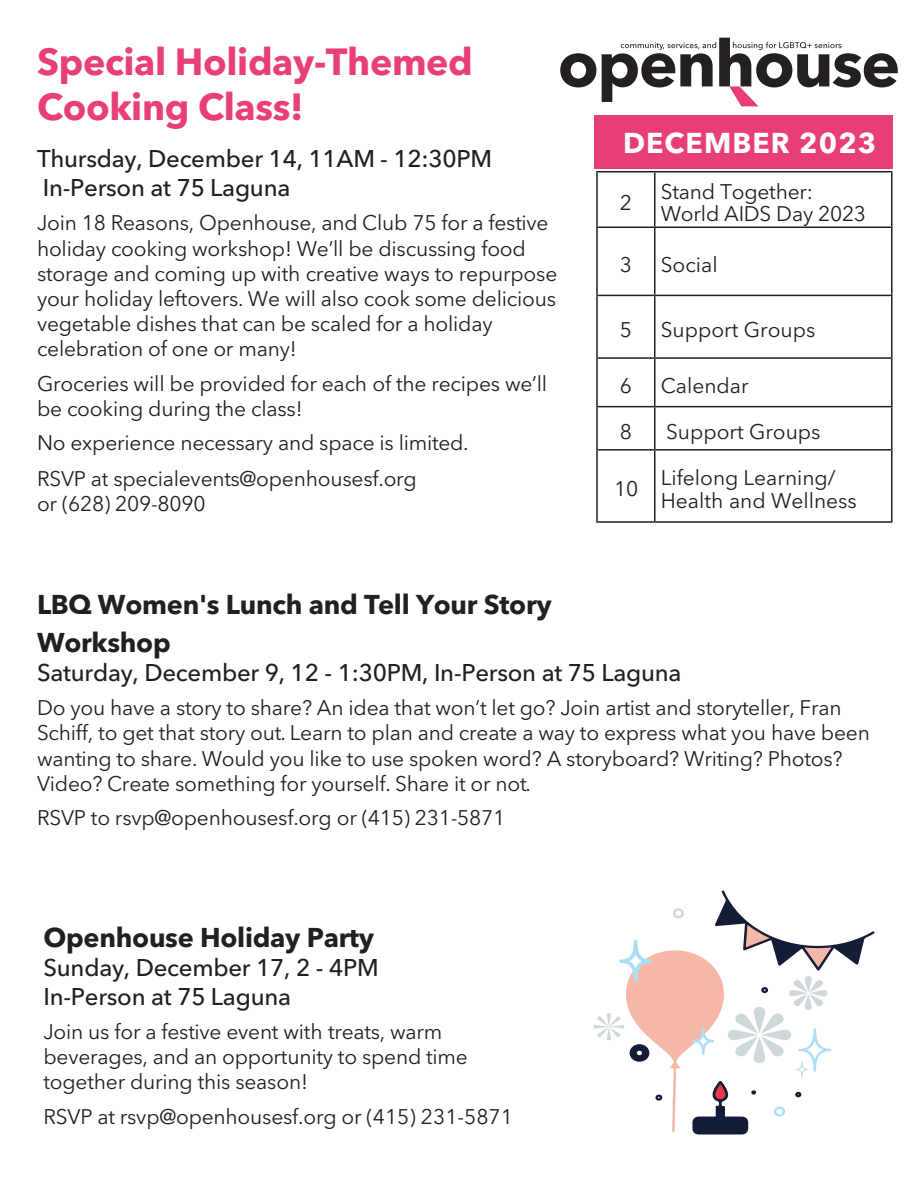
<style>
.page{position:relative;width:918px;height:1188px;background:#fff}
.page>*{position:absolute;margin:0;border:0;box-sizing:border-box;transform-origin:0 0}
.t1{font:700 37.5px/45px "Avenir Next LT Pro";letter-spacing:-.01em;color:#e93e7a}
.t2{font:700 28.5px "Avenir Next LT Pro";letter-spacing:.04em;color:#fff}
.t3{font:700 27px/37.8px "Avenir Next LT Pro";letter-spacing:-.01em;color:#231f20}
.t4{font:500 24px/28.8px "Avenir Next LT Pro";letter-spacing:-.01em;color:#231f20}
.t5{font:21px/25.2px "Avenir Next LT Pro";letter-spacing:-.01em;color:#231f20}
</style>
<div class="page">
<svg style="left:560px;top:53px;width:36px;height:34px"></svg>
<svg style="left:602px;top:38px;width:296px;height:68px"></svg>
<div style="left:595px;top:115px;width:298px;height:54px;background:#e73e7a"></div>
<hr style="left:596px;top:171px;width:59px;height:1px;background:#231f20">
<hr style="left:596px;top:172px;width:2px;height:54px;background:#231f20">
<hr style="left:655px;top:171px;width:238px;height:1px;background:#231f20">
<hr style="left:654px;top:172px;width:1px;height:54px;background:#231f20">
<hr style="left:891px;top:172px;width:2px;height:54px;background:#231f20">
<hr style="left:596px;top:226px;width:59px;height:2px;background:#231f20">
<hr style="left:596px;top:228px;width:2px;height:67px;background:#231f20">
<hr style="left:655px;top:226px;width:238px;height:2px;background:#231f20">
<hr style="left:654px;top:228px;width:1px;height:67px;background:#231f20">
<hr style="left:891px;top:228px;width:2px;height:67px;background:#231f20">
<hr style="left:596px;top:295px;width:59px;height:1px;background:#231f20">
<hr style="left:596px;top:296px;width:2px;height:61px;background:#231f20">
<hr style="left:655px;top:295px;width:238px;height:1px;background:#231f20">
<hr style="left:654px;top:296px;width:1px;height:61px;background:#231f20">
<hr style="left:891px;top:296px;width:2px;height:61px;background:#231f20">
<hr style="left:596px;top:357px;width:59px;height:2px;background:#231f20">
<hr style="left:596px;top:359px;width:2px;height:47px;background:#231f20">
<hr style="left:655px;top:357px;width:238px;height:2px;background:#231f20">
<hr style="left:654px;top:359px;width:1px;height:47px;background:#231f20">
<hr style="left:891px;top:359px;width:2px;height:47px;background:#231f20">
<hr style="left:596px;top:406px;width:59px;height:1px;background:#231f20">
<hr style="left:596px;top:407px;width:2px;height:42px;background:#231f20">
<hr style="left:655px;top:406px;width:238px;height:1px;background:#231f20">
<hr style="left:654px;top:407px;width:1px;height:42px;background:#231f20">
<hr style="left:891px;top:407px;width:2px;height:42px;background:#231f20">
<hr style="left:596px;top:449px;width:59px;height:2px;background:#231f20">
<hr style="left:596px;top:451px;width:2px;height:70px;background:#231f20">
<hr style="left:655px;top:449px;width:238px;height:2px;background:#231f20">
<hr style="left:654px;top:451px;width:1px;height:70px;background:#231f20">
<hr style="left:891px;top:451px;width:2px;height:70px;background:#231f20">
<hr style="left:596px;top:521px;width:59px;height:2px;background:#231f20">
<hr style="left:655px;top:521px;width:238px;height:2px;background:#231f20">
<svg style="left:594px;top:890px;width:281px;height:245px"></svg>
<h1 class="t1" style="left:37px;top:39px;width:437px">Special Holiday-Themed<br>Cooking Class!</h1>
<p class="t4" style="left:37px;top:144px;width:457px">Thursday, December 14, 11AM - 12:30PM<br>In-Person at 75 Laguna</p>
<p class="t5" style="left:37px;top:210px;width:522px">Join 18 Reasons, Openhouse, and Club 75 for a festive holiday cooking workshop! We’ll be discussing food storage and coming up with creative ways to repurpose your holiday leftovers. We will also cook some delicious vegetable dishes that can be scaled for a holiday celebration of one or many!</p>
<p class="t5" style="left:37px;top:370px;width:512px">Groceries will be provided for each of the recipes we’ll be cooking during the class!</p>
<p class="t5" style="left:37px;top:424px;width:433px;line-height:36px">No experience necessary and space is limited.<br>RSVP at specialevents@openhousesf.org</p>
<p class="t5" style="left:37px;top:491px;width:170px">or (628) 209-8090</p>
<h2 class="t2" style="left:623px;top:119px;width:255px">DECEMBER 2023</h2>
<p class="t5" style="left:620px;top:189px;width:14px">2</p>
<p class="t5" style="left:661px;top:179px;width:207px;line-height:22.5px">Stand Together:<br>World AIDS Day 2023</p>
<p class="t5" style="left:620px;top:251px;width:14px">3</p>
<p class="t5" style="left:661px;top:251px;width:58px">Social</p>
<p class="t5" style="left:620px;top:316px;width:14px">5</p>
<p class="t5" style="left:661px;top:316px;width:156px">Support Groups</p>
<p class="t5" style="left:620px;top:372px;width:14px">6</p>
<p class="t5" style="left:661px;top:372px;width:89px">Calendar</p>
<p class="t5" style="left:620px;top:418px;width:14px">8</p>
<p class="t5" style="left:666px;top:418px;width:156px">Support Groups</p>
<p class="t5" style="left:614px;top:476px;width:26px">10</p>
<p class="t5" style="left:661px;top:466px;width:198px;line-height:22.5px">Lifelong Learning/<br>Health and Wellness</p>
<p class="t3" style="left:37px;top:586px;width:516px">LBQ Women's Lunch and Tell Your Story<br>Workshop</p>
<p class="t4" style="left:37px;top:658px;width:646px">Saturday, December 9, 12 - 1:30PM, In-Person at 75 Laguna</p>
<p class="t5" style="left:37px;top:694px;width:834px">Do you have a story to share? An idea that won’t let go? Join artist and storyteller, Fran Schiff, to get that story out. Learn to plan and create a way to express what you have been wanting to share. Would you like to use spoken word? A storyboard? Writing? Photos?<br>Video? Create something for yourself. Share it or not.</p>
<p class="t5" style="left:37px;top:804px;width:470px">RSVP to rsvp@openhousesf.org or (415) 231-5871</p>
<p class="t3" style="left:43px;top:918px;width:332px">Openhouse Holiday Party</p>
<p class="t4" style="left:43px;top:952px;width:337px">Sunday, December 17, 2 - 4PM<br>In-Person at 75 Laguna</p>
<p class="t5" style="left:43px;top:1018px;width:426px">Join us for a festive event with treats, warm beverages, and an opportunity to spend time together during this season!</p>
<p class="t5" style="left:43px;top:1103px;width:471px">RSVP at rsvp@openhousesf.org or (415) 231-5871</p>
</div>
